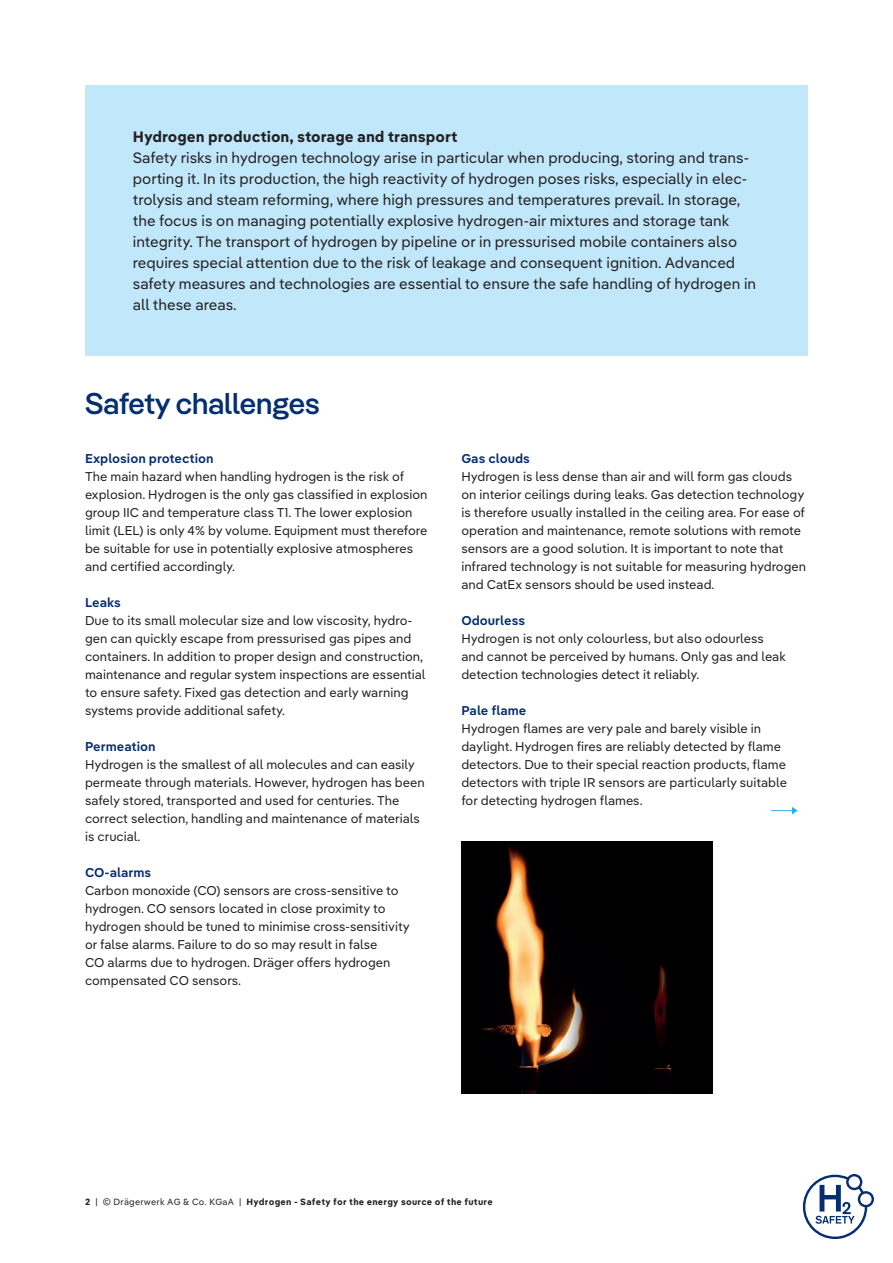
<style>
.page{position:relative;width:893px;height:1263px;background:#fff}
.page>*{position:absolute;margin:0;border:0;box-sizing:border-box;transform-origin:0 0}
.t1{font:500 30px "Draeger Pangea";color:#052d6f}
.t2{font:15px/21px "Draeger Pangea Text";color:#231f20}
.t3{font:700 15px "Draeger Pangea Text";color:#231f20}
.t4{font:12.75px/18px "Draeger Pangea Text";color:#231f20}
.t5{font:600 12.75px "Draeger Pangea Text";color:#052d6f}
.t6{font:700 9px "Draeger Pangea Text";letter-spacing:.025em;color:#231f20}
.s1{font-weight:400}
</style>
<div class="page">
<svg style="left:803px;top:1174px;width:71px;height:65px"></svg>
<div style="left:85px;top:85px;width:723px;height:270px;background:#c0e7fa"></div>
<svg style="left:771px;top:807px;width:27px;height:7px"></svg>
<img style="left:461px;top:841px;width:251px;height:252px">
<p class="t3" style="left:133px;top:125px;width:326px">Hydrogen production, storage and transport</p>
<p class="t2" style="left:133px;top:146px;width:625px">Safety risks in hydrogen technology arise in particular when producing, storing and trans&shy;porting it. In its production, the high reactivity of hydrogen poses risks, especially in elec&shy;trolysis and steam reforming, where high pressures and temperatures prevail. In storage, the focus is on managing potentially explosive hydrogen-air mixtures and storage tank integrity. The transport of hydrogen by pipeline or in pressurised mobile containers also requires special attention due to the risk of leakage and consequent ignition. Advanced safety measures and technologies are essential to ensure the safe handling of hydrogen in all these areas.</p>
<h1 class="t1" style="left:85px;top:382px;width:236px">Safety challenges</h1>
<p class="t5" style="left:85px;top:449px;width:130px">Explosion protection</p>
<p class="t4" style="left:85px;top:467px;width:344px">The main hazard when handling hydrogen is the risk of explosion. Hydrogen is the only gas classified in explosion group IIC and temperature class T1. The lower explosion limit (LEL) is only 4% by volume. Equipment must therefore be suitable for use in potentially explosive atmospheres and certified accordingly.</p>
<p class="t5" style="left:85px;top:593px;width:37px">Leaks</p>
<p class="t4" style="left:85px;top:611px;width:342px">Due to its small molecular size and low viscosity, hydro&shy;gen can quickly escape from pressurised gas pipes and containers. In addition to proper design and construction, maintenance and regular system inspections are essential to ensure safety. Fixed gas detection and early warning systems provide additional safety.</p>
<p class="t5" style="left:85px;top:737px;width:72px">Permeation</p>
<p class="t4" style="left:85px;top:755px;width:341px">Hydrogen is the smallest of all molecules and can easily permeate through materials. However, hydrogen has been safely stored, transported and used for centuries. The correct selection, handling and maintenance of materials is crucial.</p>
<p class="t5" style="left:85px;top:863px;width:68px">CO-alarms</p>
<p class="t4" style="left:85px;top:881px;width:326px">Carbon monoxide (CO) sensors are cross-sensitive to hydrogen. CO sensors located in close proximity to hydrogen should be tuned to minimise cross-sensitivity or false alarms. Failure to do so may result in false<br>CO alarms due to hydrogen. Dräger offers hydrogen compensated CO sensors.</p>
<p class="t5" style="left:461px;top:449px;width:70px">Gas clouds</p>
<p class="t4" style="left:461px;top:467px;width:346px">Hydrogen is less dense than air and will form gas clouds on interior ceilings during leaks. Gas detection technology is therefore usually installed in the ceiling area. For ease of operation and maintenance, remote solutions with remote sensors are a good solution. It is important to note that infrared technology is not suitable for measuring hydrogen and CatEx sensors should be used instead.</p>
<p class="t5" style="left:461px;top:611px;width:65px">Odourless</p>
<p class="t4" style="left:461px;top:629px;width:326px">Hydrogen is not only colourless, but also odourless and cannot be perceived by humans. Only gas and leak detection technologies detect it reliably.</p>
<p class="t5" style="left:461px;top:701px;width:67px">Pale flame</p>
<p class="t4" style="left:461px;top:719px;width:327px">Hydrogen flames are very pale and barely visible in daylight. Hydrogen fires are reliably detected by flame detectors. Due to their special reaction products, flame detectors with triple IR sensors are particularly suitable for detecting hydrogen flames.</p>
<p class="t6" style="left:85px;top:1195px;width:409px">2 <span class="s1">| © Drägerwerk AG &amp; Co. KGaA |</span> Hydrogen - Safety for the energy source of the future</p>
</div>
